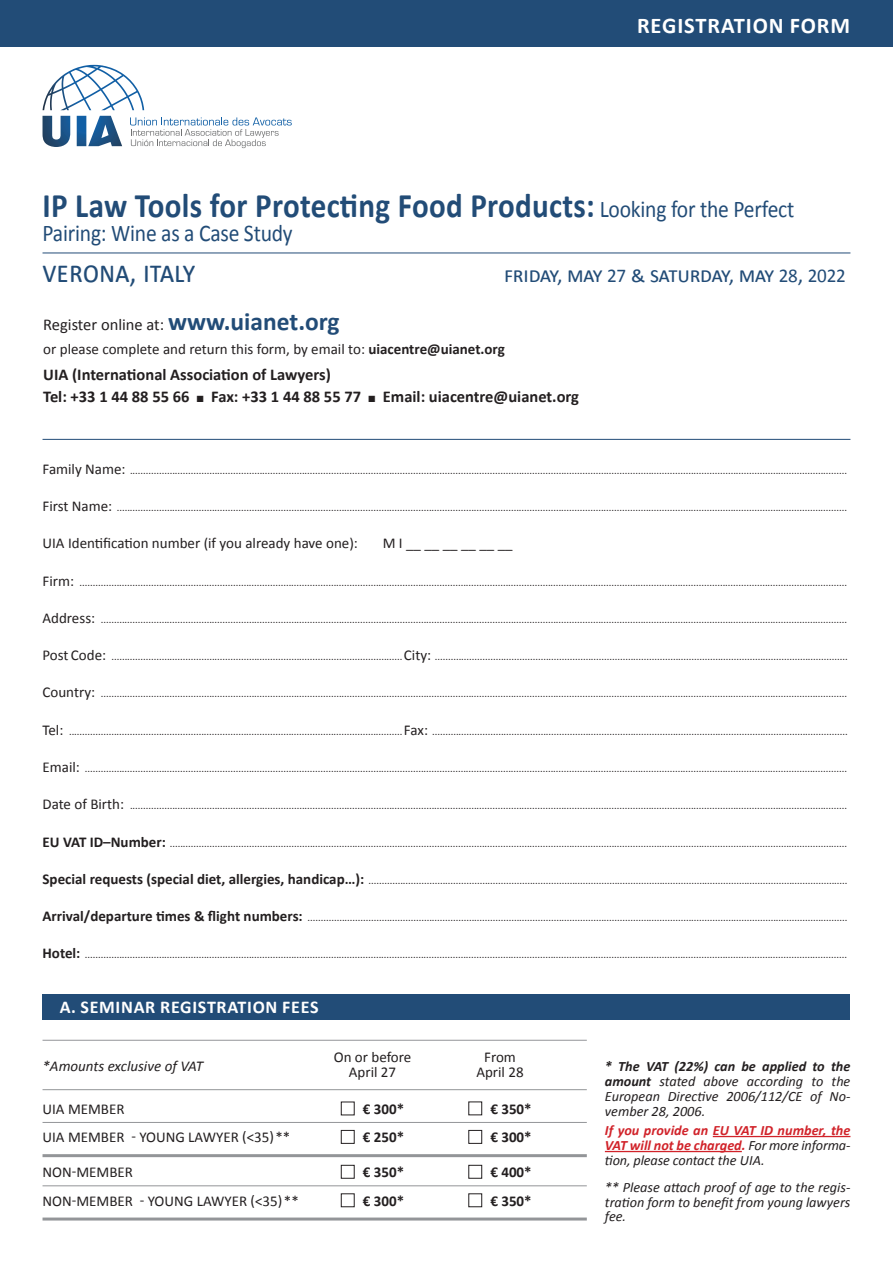
<style>
.page{position:relative;width:893px;height:1263px;background:#fff}
.page>*{position:absolute;margin:0;border:0;box-sizing:border-box;transform-origin:0 0}
.t1{font:700 34.5px "Calibri";letter-spacing:.01em;color:#224c77;scale:.9 1}
.t2{font:31.5px "Calibri";color:#224c77;scale:.9 1}
.t3{font:24px "Calibri";letter-spacing:-.01em;color:#224c77;scale:.9 1}
.t4{font:22.5px "Calibri";letter-spacing:-.015em;color:#224c77}
.t5{font:700 22.5px "Calibri";letter-spacing:.04em;color:#fff}
.t6{font:700 18px "Calibri";letter-spacing:.04em;color:#fff}
.t7{font:700 16.5px/22.4px "Calibri";color:#231f20}
.t8{font:16.5px "Calibri";color:#231f20}
.t9{font:15px "Calibri";color:#231f20}
.t10{font:700 15px "Calibri";color:#231f20}
.t11{font:italic 15px "Calibri";color:#231f20}
.t12{font:italic 14.25px/15px "Calibri";color:#231f20;text-align:justify}
.t13{font:italic 700 14.25px/15px "Calibri";color:#d1232a;text-align:justify}
.t14{font:10.5px "Calibri";color:#231f20}
.s1{font-weight:400;font-size:24px}
.s2{font-size:19.5px}
.s3{font-weight:700;font-size:25.5px;color:#224c77}
.s4{font-weight:700}
.s5{font-size:15px}
.s6{font-weight:700;font-size:15px}
.s7{font-weight:400;color:#231f20}
</style>
<div class="page">
<svg style="left:130px;top:117px;width:162px;height:31px"></svg>
<svg style="left:43px;top:116px;width:27px;height:31px"></svg>
<svg style="left:77px;top:116px;width:45px;height:30px"></svg>
<svg style="left:43px;top:65px;width:101px;height:45px"></svg>
<div style="left:0;top:0;width:893px;height:47px;background:#224c77"></div>
<div style="left:43px;top:994px;width:807px;height:25px;background:#224c77"></div>
<hr style="left:43px;top:253px;width:807px;height:1px;background:#224c77">
<hr style="left:43px;top:439px;width:807px;height:1px;background:#224c77">
<hr style="left:713px;top:1136px;width:137px;height:1px;background:#d1232a">
<hr style="left:605px;top:1151px;width:137px;height:1px;background:#d1232a">
<hr style="left:43px;top:1040px;width:544px;height:1px;background:#939598">
<hr style="left:43px;top:1089px;width:544px;height:1px;background:#939598">
<hr style="left:43px;top:1122px;width:544px;height:1px;background:#939598">
<hr style="left:43px;top:1154px;width:544px;height:3px;background:#939598">
<hr style="left:43px;top:1185px;width:544px;height:1px;background:#939598">
<hr style="left:43px;top:1217px;width:544px;height:3px;background:#939598">
<div style="left:341px;top:1102px;width:13px;height:13px;border:1px solid #231f20"></div>
<div style="left:468px;top:1101px;width:14px;height:14px;border:1px solid #231f20"></div>
<div style="left:341px;top:1130px;width:14px;height:14px;border:1px solid #231f20"></div>
<div style="left:468px;top:1130px;width:14px;height:14px;border:1px solid #231f20"></div>
<div style="left:341px;top:1165px;width:14px;height:13px;border:1px solid #231f20"></div>
<div style="left:468px;top:1165px;width:14px;height:13px;border:1px solid #231f20"></div>
<div style="left:341px;top:1193px;width:14px;height:14px;border:1px solid #231f20"></div>
<div style="left:468px;top:1193px;width:14px;height:14px;border:1px solid #231f20"></div>
<h3 class="t5" style="left:637px;top:11px;width:214px">REGISTRATION FORM</h3>
<h1 class="t1" style="left:43px;top:184px;width:837px">IP Law Tools for Protecting Food Products: <span class="s1">Looking for the Perfect</span></h1>
<h3 class="t3" style="left:43px;top:218px;width:280px">Pairing: Wine as a Case Study</h3>
<h2 class="t2" style="left:43px;top:252px;width:171px">verona, italy</h2>
<h3 class="t4" style="left:504px;top:260px;width:343px">friday, may <span class="s2">27</span> &amp; saturday, may <span class="s2">28</span>, <span class="s2">2022</span></h3>
<h3 class="t8" style="left:43px;top:314px;width:298px">Register online at: <span class="s3">www.uianet.org</span></h3>
<h3 class="t9" style="left:43px;top:340px;width:463px">or please complete and return this form, by email to: <span class="s4">uiacentre@uianet.org</span></h3>
<h3 class="t7" style="left:43px;top:362px;width:537px">UIA (International Association of Lawyers)<br>Tel: +33 1 44 88 55 66 ■ Fax: +33 1 44 88 55 77 ■ Email: uiacentre@uianet.org</h3>
<p class="t14" style="left:43px;top:464px;width:806px"><span class="s5">Family Name:</span> ...............................................................................................................................................................................................................................................................................</p>
<p class="t14" style="left:43px;top:501px;width:806px"><span class="s5">First Name:</span> ....................................................................................................................................................................................................................................................................................</p>
<h3 class="t9" style="left:43px;top:534px;width:317px">UIA Identification number (if you already have one):</h3>
<h3 class="t9" style="left:383px;top:534px;width:131px">M I __ __ __ __ __ __</h3>
<p class="t14" style="left:43px;top:575px;width:806px"><span class="s5">Firm:</span> ..................................................................................................................................................................................................................................................................................................</p>
<p class="t14" style="left:43px;top:613px;width:806px"><span class="s5">Address:</span> ..........................................................................................................................................................................................................................................................................................</p>
<p class="t14" style="left:43px;top:650px;width:807px"><span class="s5">Post Code:</span> ..............................................................................................................<span class="s5">City:</span> ............................................................................................................................................................</p>
<p class="t14" style="left:43px;top:687px;width:806px"><span class="s5">Country:</span> ..........................................................................................................................................................................................................................................................................................</p>
<p class="t14" style="left:43px;top:725px;width:807px"><span class="s5">Tel:</span> ..............................................................................................................................<span class="s5">Fax:</span> .............................................................................................................................................................</p>
<p class="t14" style="left:43px;top:762px;width:806px"><span class="s5">Email:</span> ................................................................................................................................................................................................................................................................................................</p>
<p class="t14" style="left:43px;top:799px;width:806px"><span class="s5">Date of Birth:</span> ...............................................................................................................................................................................................................................................................................</p>
<p class="t14" style="left:43px;top:836px;width:806px"><span class="s6">EU VAT ID–Number:</span> ................................................................................................................................................................................................................................................................</p>
<p class="t14" style="left:43px;top:874px;width:806px"><span class="s6">Special requests (special diet, allergies, handicap…):</span> .....................................................................................................................................................................................</p>
<p class="t14" style="left:43px;top:911px;width:806px"><span class="s6">Arrival/departure times &amp; flight numbers:</span> ............................................................................................................................................................................................................</p>
<p class="t14" style="left:43px;top:948px;width:806px"><span class="s6">Hotel:</span> ................................................................................................................................................................................................................................................................................................</p>
<h3 class="t6" style="left:60px;top:996px;width:260px">A. SEMINAR REGISTRATION FEES</h3>
<h3 class="t11" style="left:43px;top:1056px;width:162px">*Amounts exclusive of VAT</h3>
<h3 class="t9" style="left:334px;top:1047px;width:79px">On or before</h3>
<h3 class="t9" style="left:484px;top:1047px;width:33px">From</h3>
<h3 class="t9" style="left:349px;top:1062px;width:49px">April 27</h3>
<h3 class="t9" style="left:476px;top:1062px;width:49px">April 28</h3>
<h3 class="t9" style="left:43px;top:1099px;width:84px">UIA MEMBER</h3>
<h3 class="t10" style="left:363px;top:1099px;width:43px">€ 300*</h3>
<h3 class="t10" style="left:490px;top:1099px;width:43px">€ 350*</h3>
<h3 class="t9" style="left:43px;top:1128px;width:249px">UIA MEMBER - YOUNG LAWYER (&lt;35)**</h3>
<h3 class="t10" style="left:363px;top:1128px;width:43px">€ 250*</h3>
<h3 class="t10" style="left:490px;top:1128px;width:43px">€ 300*</h3>
<h3 class="t9" style="left:43px;top:1163px;width:92px">NON-MEMBER</h3>
<h3 class="t10" style="left:363px;top:1163px;width:43px">€ 350*</h3>
<h3 class="t10" style="left:490px;top:1163px;width:43px">€ 400*</h3>
<h3 class="t9" style="left:43px;top:1191px;width:258px">NON-MEMBER - YOUNG LAWYER (&lt;35)**</h3>
<h3 class="t10" style="left:363px;top:1191px;width:43px">€ 300*</h3>
<h3 class="t10" style="left:490px;top:1191px;width:43px">€ 350*</h3>
<h3 class="t12" style="left:605px;top:1058px;width:247px"><span class="s4">* The VAT (22%) can be applied to the amount</span> stated above according to the European Directive 2006/112/CE of No&shy;vember 28, 2006.</h3>
<h3 class="t13" style="left:605px;top:1122px;width:247px">If you provide an EU VAT ID number, the VAT will not be charged. <span class="s7">For more informa&shy;tion, please contact the UIA.</span></h3>
<h3 class="t12" style="left:605px;top:1180px;width:247px;line-height:14.2px">** Please attach proof of age to the regis&shy;tration form to benefit from young lawyers fee.</h3>
</div>
